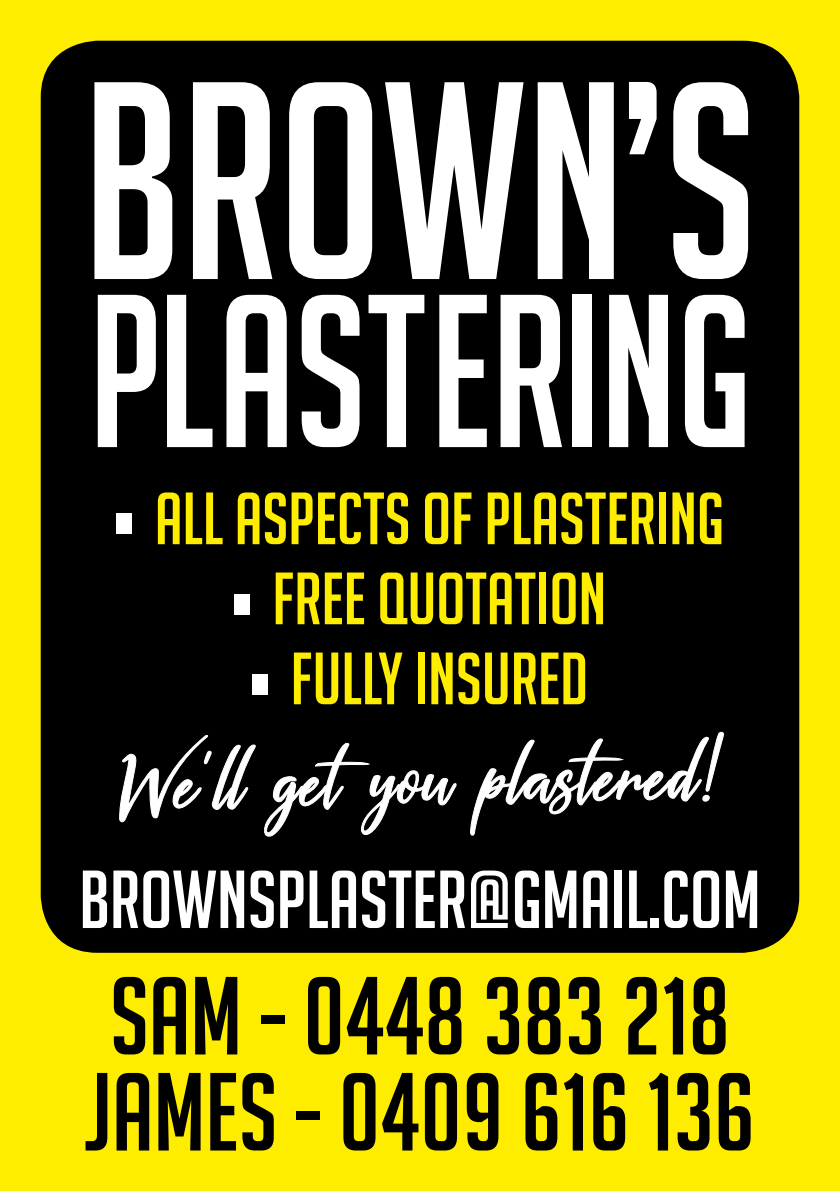
<style>
.page{position:relative;width:840px;height:1191px;background:#fff}
.page>*{position:absolute;margin:0;border:0;box-sizing:border-box;transform-origin:0 0}
.t1{font:274px "Big Noodle Titling";color:#fff;scale:.94 1}
.t2{font:212px "Big Noodle Titling";color:#fff;scale:.94 1}
.t3{font:108px/96px "Big Noodle Titling";color:#000}
.t4{font:108px "Silver Pen";color:#fff}
.t5{font:80px "Big Noodle Titling";color:#fff}
.t6{font:72px/80px "Big Noodle Titling";color:#ffed00;text-align:center}
</style>
<div class="page">
<div style="left:0;top:0;width:839px;height:1191px;background:#ffed00"></div>
<div style="left:41px;top:41px;width:757px;height:911px;background:#000;border-radius:57px"></div>
<div style="left:116px;top:514px;width:16px;height:20px;background:#fff"></div>
<div style="left:233px;top:594px;width:16px;height:20px;background:#fff"></div>
<div style="left:252px;top:674px;width:15px;height:20px;background:#fff"></div>
<svg style="left:119px;top:735px;width:136px;height:88px"></svg>
<svg style="left:264px;top:742px;width:193px;height:95px"></svg>
<svg style="left:470px;top:731px;width:254px;height:105px"></svg>
<h1 class="t1" style="left:83px;top:34px;width:718px">BROWN’S</h1>
<h2 class="t2" style="left:89px;top:257px;width:705px">PLASTERING</h2>
<p class="t6" style="left:155px;top:478px;width:570px">ALL ASPECTS OF PLASTERING<br>FREE QUOTATION<br>FULLY INSURED</p>
<h3 class="t4" style="left:118px;top:737px;width:604px;rotate:-1deg">We'll get you plastered!</h3>
<p class="t5" style="left:79px;top:856px;width:682px">BROWNSPLASTER@GMAIL.COM</p>
<h3 class="t3" style="left:84px;top:968px;width:672px">SAM - 0448 383 218<br>JAMES - 0409 616 136</h3>
</div>
